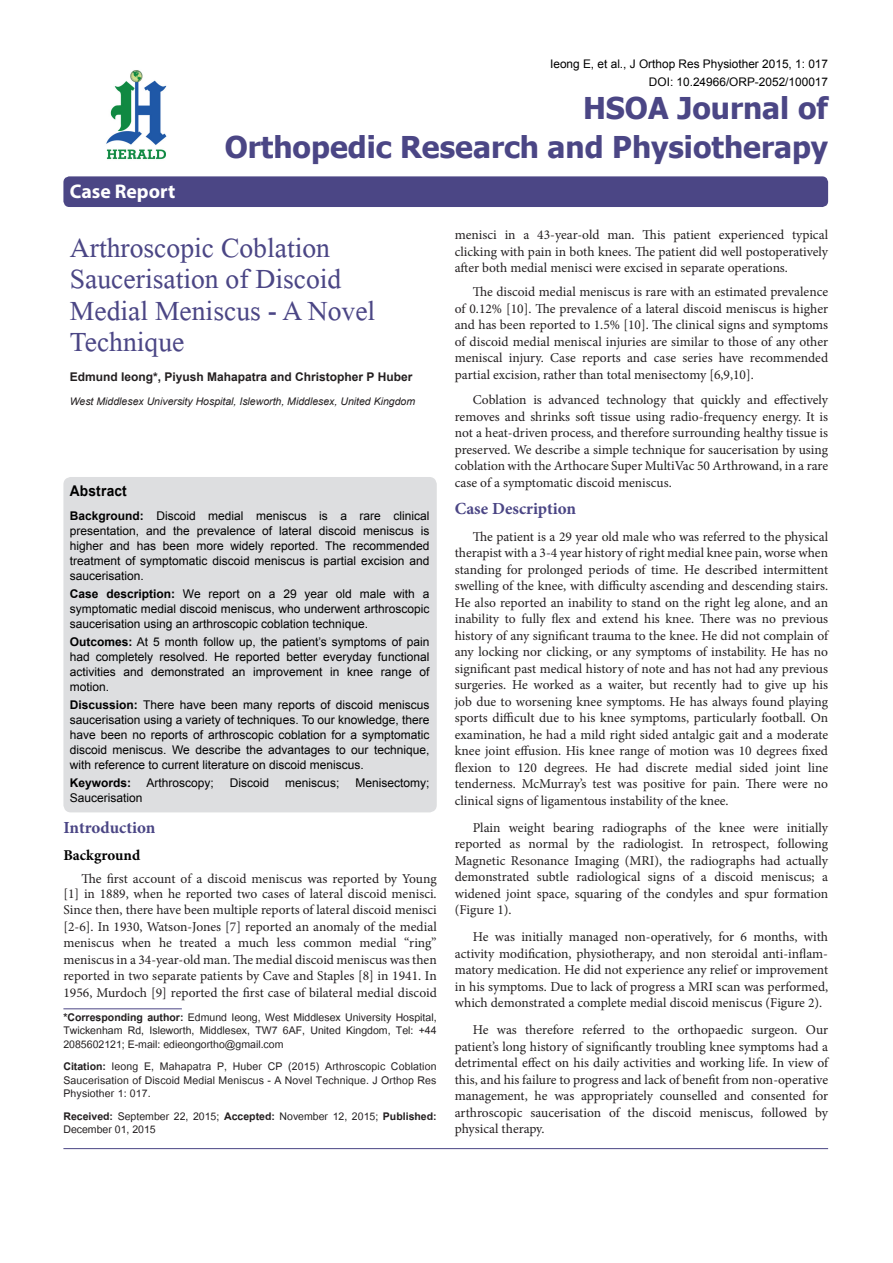
<style>
.page{position:relative;width:893px;height:1263px;background:#fff}
.page>*{position:absolute;margin:0;border:0;box-sizing:border-box;transform-origin:0 0}
.t1{font:41.25px/31.5px "Microsoft Himalaya";color:#4b4685}
.Journal_Name{font:700 30px "Tahoma";color:#4b4685}
.Atricle_Type{font:700 19.8px "Myriad Hebrew";color:#fff}
.Headdings{font:700 16.95px "Minion Pro";color:#4b4685}
.Subheading{font:700 15px "Minion Pro";color:#000}
.Abstract{font:700 14.85px "Arial";letter-spacing:.015em;color:#000;scale:.93 1}
.t2{font:14.7px/13.5px "Utsaah";color:#231f20;text-align:justify}
.Text{font:13.5px/16.5px "Minion Pro";color:#231f20;text-align:justify}
.Abstract_Text{font:12px/15px "Arial";color:#000;text-align:justify}
.Authors{font:700 12px "Arial";color:#231f20}
.Abstract_Text-2{font:700 12px "Arial";color:#000}
.Author_Citation{font:11.85px "Arial";color:#000}
.Affiliation{font:italic 10.5px "Arial";color:#231f20}
.s1{font-weight:700}
</style>
<div class="page">
<div style="left:63px;top:176px;width:765px;height:31px;background:#4b4685;border-radius:6px"></div>
<div style="left:63px;top:477px;width:374px;height:335px;background:#dddee0;border-radius:8px"></div>
<hr style="left:63px;top:1008px;width:119px;height:1px;background:#4b4685">
<img style="left:106px;top:70px;width:61px;height:90px">
<hr style="left:63px;top:1148px;width:765px;height:1px;background:#4b4685">
<p class="Atricle_Type" style="left:70px;top:180px;width:107px">Case Report</p>
<p class="Author_Citation" style="left:550px;top:56px;width:279px">Ieong E, et al., J Orthop Res Physiother 2015, 1: 017</p>
<p class="Author_Citation" style="left:649px;top:74px;width:181px">DOI: 10.24966/ORP-2052/100017</p>
<p class="Journal_Name" style="left:583px;top:87px;width:247px">HSOA Journal of</p>
<p class="Journal_Name" style="left:225px;top:126px;width:605px">Orthopedic Research and Physiotherapy</p>
<p class="t1" style="left:70px;top:227px;width:307px">Arthroscopic Coblation<br>Saucerisation of Discoid<br>Medial Meniscus - A Novel<br>Technique</p>
<p class="Authors" style="left:70px;top:368px;width:344px">Edmund Ieong*, Piyush Mahapatra and Christopher P Huber</p>
<p class="Affiliation" style="left:70px;top:394px;width:347px">West Middlesex University Hospital, Isleworth, Middlesex, United Kingdom</p>
<p class="Abstract" style="left:70px;top:481px;width:63px">Abstract</p>
<p class="Abstract_Text" style="left:70px;top:508px;width:361px"><span class="s1">Background:</span> Discoid medial meniscus is a rare clinical presentation, and the prevalence of lateral discoid meniscus is higher and has been more widely reported. The recommended treatment of symptomatic discoid meniscus is partial excision and saucerisation.</p>
<p class="Abstract_Text" style="left:70px;top:586px;width:361px"><span class="s1">Case description:</span> We report on a 29 year old male with a symptomatic medial discoid meniscus, who underwent arthroscopic saucerisation using an arthroscopic coblation technique.</p>
<p class="Abstract_Text" style="left:70px;top:634px;width:361px"><span class="s1">Outcomes:</span> At 5 month follow up, the patient’s symptoms of pain had completely resolved. He reported better everyday functional activities and demonstrated an improvement in knee range of motion.</p>
<p class="Abstract_Text" style="left:70px;top:697px;width:361px"><span class="s1">Discussion:</span> There have been many reports of discoid meniscus saucerisation using a variety of techniques. To our knowledge, there have been no reports of arthroscopic coblation for a symptomatic discoid meniscus. We describe the advantages to our technique, with reference to current literature on discoid meniscus.</p>
<p class="Abstract_Text-2" style="left:70px;top:775px;width:63px">Keywords:</p>
<p class="Abstract_Text" style="left:147px;top:775px;width:69px">Arthroscopy;</p>
<p class="Abstract_Text" style="left:230px;top:775px;width:41px">Discoid</p>
<p class="Abstract_Text" style="left:285px;top:775px;width:56px">meniscus;</p>
<p class="Abstract_Text" style="left:355px;top:775px;width:76px">Menisectomy;</p>
<p class="Abstract_Text" style="left:70px;top:790px;width:74px">Saucerisation</p>
<p class="Headdings" style="left:63px;top:816px;width:94px">Introduction</p>
<p class="Subheading" style="left:63px;top:845px;width:78px">Background</p>
<p class="Text" style="left:63px;top:871px;width:375px;line-height:15px;text-align:right">The first account of a discoid meniscus was reported by Young [1] in 1889, when he reported two cases of lateral discoid menisci.</p>
<p class="Text" style="left:63px;top:901px;width:375px">Since then, there have been multiple reports of lateral discoid menisci [2-6]. In 1930, Watson-Jones [7] reported an anomaly of the medial meniscus when he treated a much less common medial “ring” meniscus in a 34-year-old man. The medial discoid meniscus was then reported in two separate patients by Cave and Staples [8] in 1941. In 1956, Murdoch [9] reported the first case of bilateral medial discoid</p>
<p class="t2" style="left:63px;top:1011px;width:375px"><span class="s1">*Corresponding author:</span> Edmund Ieong, West Middlesex University Hospital, Twickenham Rd, Isleworth, Middlesex, TW7 6AF, United Kingdom, Tel: +44<br>2085602121; E-mail: edieongortho@gmail.com</p>
<p class="t2" style="left:63px;top:1061px;width:375px"><span class="s1">Citation:</span> Ieong E, Mahapatra P, Huber CP (2015) Arthroscopic Coblation Saucerisation of Discoid Medial Meniscus - A Novel Technique. J Orthop Res Physiother 1: 017.</p>
<p class="t2" style="left:63px;top:1110px;width:375px"><span class="s1">Received:</span> September 22, 2015; <span class="s1">Accepted:</span> November 12, 2015; <span class="s1">Published:<br></span>December 01, 2015</p>
<p class="Text" style="left:455px;top:227px;width:375px">menisci in a 43-year-old man. This patient experienced typical clicking with pain in both knees. The patient did well postoperatively after both medial menisci were excised in separate operations.</p>
<p class="Text" style="left:455px;top:284px;width:375px;text-indent:18px">The discoid medial meniscus is rare with an estimated prevalence of 0.12% [10]. The prevalence of a lateral discoid meniscus is higher and has been reported to 1.5% [10]. The clinical signs and symptoms of discoid medial meniscal injuries are similar to those of any other meniscal injury. Case reports and case series have recommended partial excision, rather than total menisectomy [6,9,10].</p>
<p class="Text" style="left:455px;top:392px;width:375px;text-indent:18px">Coblation is advanced technology that quickly and effectively removes and shrinks soft tissue using radio-frequency energy. It is not a heat-driven process, and therefore surrounding healthy tissue is preserved. We describe a simple technique for saucerisation by using coblation with the Arthocare Super MultiVac 50 Arthrowand, in a rare case of a symptomatic discoid meniscus.</p>
<p class="Headdings" style="left:455px;top:496px;width:123px">Case Description</p>
<p class="Text" style="left:455px;top:528px;width:375px;text-indent:18px">The patient is a 29 year old male who was referred to the physical therapist with a 3-4 year history of right medial knee pain, worse when standing for prolonged periods of time. He described intermittent swelling of the knee, with difficulty ascending and descending stairs.<br>He also reported an inability to stand on the right leg alone, and an inability to fully flex and extend his knee. There was no previous history of any significant trauma to the knee. He did not complain of any locking nor clicking, or any symptoms of instability. He has no significant past medical history of note and has not had any previous surgeries. He worked as a waiter, but recently had to give up his job due to worsening knee symptoms. He has always found playing sports difficult due to his knee symptoms, particularly football. On examination, he had a mild right sided antalgic gait and a moderate knee joint effusion. His knee range of motion was 10 degrees fixed flexion to 120 degrees. He had discrete medial sided joint line tenderness. McMurray’s test was positive for pain. There were no clinical signs of ligamentous instability of the knee.</p>
<p class="Text" style="left:455px;top:819px;width:375px;text-indent:18px">Plain weight bearing radiographs of the knee were initially reported as normal by the radiologist. In retrospect, following Magnetic Resonance Imaging (MRI), the radiographs had actually demonstrated subtle radiological signs of a discoid meniscus; a widened joint space, squaring of the condyles and spur formation (Figure 1).</p>
<p class="Text" style="left:455px;top:929px;width:375px;text-indent:18px">He was initially managed non-operatively, for 6 months, with activity modification, physiotherapy, and non steroidal anti-inflam&shy;matory medication. He did not experience any relief or improvement in his symptoms. Due to lack of progress a MRI scan was performed, which demonstrated a complete medial discoid meniscus (Figure 2).</p>
<p class="Text" style="left:455px;top:1022px;width:375px;text-indent:18px">He was therefore referred to the orthopaedic surgeon. Our patient’s long history of significantly troubling knee symptoms had a detrimental effect on his daily activities and working life. In view of this, and his failure to progress and lack of benefit from non-operative management, he was appropriately counselled and consented for arthroscopic saucerisation of the discoid meniscus, followed by physical therapy.</p>
</div>
